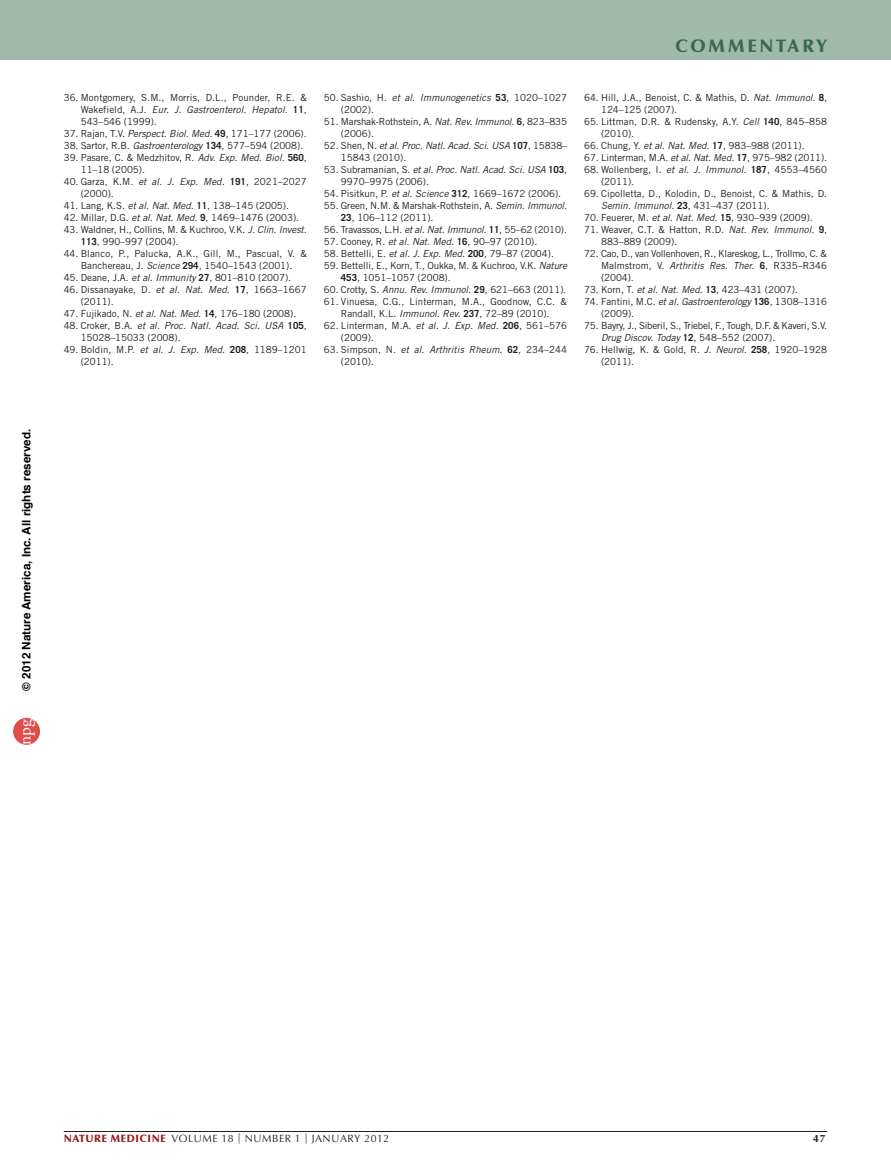
<style>
.page{position:relative;width:891px;height:1175px;background:#fff}
.page>*{position:absolute;margin:0;border:0;box-sizing:border-box;transform-origin:0 0}
.t1{font:900 18px "Optima LT Std";color:#3b684f}
.t2{font:17.4px "Adobe Garamond Pro";color:#fff}
.t3{font:700 11.7px "Helvetica";color:#000}
.t4{font:10.5px "Optima LT Std";letter-spacing:.05em;color:#231f20}
.t5{font:900 10.5px "Optima LT Std";letter-spacing:.05em;color:#961619}
.t6{font:700 10.5px "Optima LT Std";color:#231f20}
.t7{font:9.75px/12px "Trade Gothic LT Std";letter-spacing:-.005em;color:#231f20}
.s1{font-style:italic}
.s2{font-weight:700}
</style>
<div class="page">
<div style="left:0;top:0;width:891px;height:60px;background:#a1b9ab"></div>
<hr style="left:64px;top:1131px;width:763px;height:1px;background:#231f20">
<div style="left:13px;top:718px;width:27px;height:26px;background:#df4e4a;border-radius:50%"></div>
<p class="t3" style="left:22px;top:690px;width:263px;rotate:-90deg">© 2012 Nature America, Inc. All rights reserved.</p>
<h2 class="t2" style="left:14px;top:744px;width:28px;rotate:-90deg">npg</h2>
<p class="t7" style="left:81px;top:91px;width:228px;text-align:justify;text-indent:-17px">36. Montgomery, S.M., Morris, D.L., Pounder, R.E. &amp; Wakefield, A.J. <span class="s1">Eur. J. Gastroenterol. Hepatol.</span> <span class="s2">11</span>, 543–546 (1999).</p>
<p class="t7" style="left:64px;top:127px;width:245px">37. Rajan, T.V. <span class="s1">Perspect. Biol. Med.</span> <span class="s2">49</span>, 171–177 (2006).</p>
<p class="t7" style="left:64px;top:139px;width:241px">38. Sartor, R.B. <span class="s1">Gastroenterology</span> <span class="s2">134</span>, 577–594 (2008).</p>
<p class="t7" style="left:81px;top:151px;width:228px;text-indent:-17px">39. Pasare, C. &amp; Medzhitov, R. <span class="s1">Adv. Exp. Med. Biol.</span> <span class="s2">560</span>,<br>11–18 (2005).</p>
<p class="t7" style="left:81px;top:175px;width:228px;text-indent:-17px">40. Garza, K.M. <span class="s1">et al. J. Exp. Med.</span> <span class="s2">191</span>, 2021–2027 (2000).</p>
<p class="t7" style="left:64px;top:199px;width:227px">41. Lang, K.S. <span class="s1">et al. Nat. Med.</span> <span class="s2">11</span>, 138–145 (2005).</p>
<p class="t7" style="left:64px;top:211px;width:237px">42. Millar, D.G. <span class="s1">et al. Nat. Med.</span> <span class="s2">9</span>, 1469–1476 (2003).</p>
<p class="t7" style="left:81px;top:223px;width:227px;text-indent:-17px">43. Waldner, H., Collins, M. &amp; Kuchroo, V.K. <span class="s1">J. Clin. Invest.<br></span><span class="s2">113</span>, 990–997 (2004).</p>
<p class="t7" style="left:64px;top:247px;width:245px;text-align:center">44. Blanco, P., Palucka, A.K., Gill, M., Pascual, V. &amp;<br>Banchereau, J. <span class="s1">Science</span> <span class="s2">294</span>, 1540–1543 (2001).</p>
<p class="t7" style="left:64px;top:271px;width:229px">45. Deane, J.A. <span class="s1">et al. Immunity</span> <span class="s2">27</span>, 801–810 (2007).</p>
<p class="t7" style="left:81px;top:283px;width:228px;text-indent:-17px">46. Dissanayake, D. <span class="s1">et al. Nat. Med.</span> <span class="s2">17</span>, 1663–1667 (2011).</p>
<p class="t7" style="left:64px;top:307px;width:234px">47. Fujikado, N. <span class="s1">et al. Nat. Med.</span> <span class="s2">14</span>, 176–180 (2008).</p>
<p class="t7" style="left:81px;top:319px;width:228px;text-indent:-17px">48. Croker, B.A. <span class="s1">et al. Proc. Natl. Acad. Sci. USA</span> <span class="s2">105</span>,<br>15028–15033 (2008).</p>
<p class="t7" style="left:81px;top:343px;width:228px;text-indent:-17px">49. Boldin, M.P. <span class="s1">et al. J. Exp. Med.</span> <span class="s2">208</span>, 1189–1201 (2011).</p>
<p class="t7" style="left:341px;top:91px;width:228px;text-indent:-17px">50. Sashio, H. <span class="s1">et al. Immunogenetics</span> <span class="s2">53</span>, 1020–1027 (2002).</p>
<p class="t7" style="left:341px;top:115px;width:228px;text-indent:-17px">51. Marshak-Rothstein, A. <span class="s1">Nat. Rev. Immunol.</span> <span class="s2">6</span>, 823–835 (2006).</p>
<p class="t7" style="left:341px;top:139px;width:228px;text-indent:-17px">52. Shen, N. <span class="s1">et al. Proc. Natl. Acad. Sci. USA</span> <span class="s2">107</span>, 15838–<br>15843 (2010).</p>
<p class="t7" style="left:341px;top:163px;width:228px;text-indent:-17px">53. Subramanian, S. <span class="s1">et al. Proc. Natl. Acad. Sci. USA</span> <span class="s2">103</span>,<br>9970–9975 (2006).</p>
<p class="t7" style="left:324px;top:187px;width:239px">54. Pisitkun, P. <span class="s1">et al. Science</span> <span class="s2">312</span>, 1669–1672 (2006).</p>
<p class="t7" style="left:341px;top:199px;width:228px;text-indent:-17px">55. Green, N.M. &amp; Marshak-Rothstein, A. <span class="s1">Semin. Immunol.<br></span><span class="s2">23</span>, 106–112 (2011).</p>
<p class="t7" style="left:324px;top:223px;width:245px">56. Travassos, L.H. <span class="s1">et al. Nat. Immunol.</span> <span class="s2">11</span>, 55–62 (2010).</p>
<p class="t7" style="left:324px;top:235px;width:215px">57. Cooney, R. <span class="s1">et al. Nat. Med.</span> <span class="s2">16</span>, 90–97 (2010).</p>
<p class="t7" style="left:324px;top:247px;width:232px">58. Bettelli, E. <span class="s1">et al. J. Exp. Med.</span> <span class="s2">200</span>, 79–87 (2004).</p>
<p class="t7" style="left:341px;top:259px;width:228px;text-indent:-17px">59. Bettelli, E., Korn, T., Oukka, M. &amp; Kuchroo, V.K. <span class="s1">Nature<br></span><span class="s2">453</span>, 1051–1057 (2008).</p>
<p class="t7" style="left:324px;top:283px;width:244px">60. Crotty, S. <span class="s1">Annu. Rev. Immunol.</span> <span class="s2">29</span>, 621–663 (2011).</p>
<p class="t7" style="left:324px;top:295px;width:245px;text-align:center">61. Vinuesa, C.G., Linterman, M.A., Goodnow, C.C. &amp;<br>Randall, K.L. <span class="s1">Immunol. Rev.</span> <span class="s2">237</span>, 72–89 (2010).</p>
<p class="t7" style="left:341px;top:319px;width:228px;text-indent:-17px">62. Linterman, M.A. <span class="s1">et al. J. Exp. Med.</span> <span class="s2">206</span>, 561–576 (2009).</p>
<p class="t7" style="left:341px;top:343px;width:228px;text-indent:-17px">63. Simpson, N. <span class="s1">et al. Arthritis Rheum.</span> <span class="s2">62</span>, 234–244 (2010).</p>
<h1 class="t1" style="left:675px;top:36px;width:17px">COMMENTARY</h1>
<p class="t7" style="left:601px;top:91px;width:228px;text-indent:-17px">64. Hill, J.A., Benoist, C. &amp; Mathis, D. <span class="s1">Nat. Immunol.</span> <span class="s2">8</span>,<br>124–125 (2007).</p>
<p class="t7" style="left:601px;top:115px;width:228px;text-indent:-17px">65. Littman, D.R. &amp; Rudensky, A.Y. <span class="s1">Cell</span> <span class="s2">140</span>, 845–858 (2010).</p>
<p class="t7" style="left:584px;top:139px;width:222px">66. Chung, Y. <span class="s1">et al. Nat. Med.</span> <span class="s2">17</span>, 983–988 (2011).</p>
<p class="t7" style="left:584px;top:151px;width:245px">67. Linterman, M.A. <span class="s1">et al. Nat. Med.</span> <span class="s2">17</span>, 975–982 (2011).</p>
<p class="t7" style="left:601px;top:163px;width:228px;text-indent:-17px">68. Wollenberg, I. <span class="s1">et al. J. Immunol.</span> <span class="s2">187</span>, 4553–4560 (2011).</p>
<p class="t7" style="left:601px;top:187px;width:228px;text-indent:-17px">69. Cipolletta, D., Kolodin, D., Benoist, C. &amp; Mathis, D.<br><span class="s1">Semin. Immunol.</span> <span class="s2">23</span>, 431–437 (2011).</p>
<p class="t7" style="left:584px;top:211px;width:230px">70. Feuerer, M. <span class="s1">et al. Nat. Med.</span> <span class="s2">15</span>, 930–939 (2009).</p>
<p class="t7" style="left:601px;top:223px;width:228px;text-indent:-17px">71. Weaver, C.T. &amp; Hatton, R.D. <span class="s1">Nat. Rev. Immunol.</span> <span class="s2">9</span>,<br>883–889 (2009).</p>
<p class="t7" style="left:601px;top:247px;width:228px;text-align:justify;text-indent:-17px">72. Cao, D., van Vollenhoven, R., Klareskog, L., Trollmo, C. &amp; Malmstrom, V. <span class="s1">Arthritis Res. Ther.</span> <span class="s2">6</span>, R335–R346 (2004).</p>
<p class="t7" style="left:584px;top:283px;width:215px">73. Korn, T. <span class="s1">et al. Nat. Med.</span> <span class="s2">13</span>, 423–431 (2007).</p>
<p class="t7" style="left:601px;top:295px;width:228px;text-indent:-17px">74. Fantini, M.C. <span class="s1">et al. Gastroenterology</span> <span class="s2">136</span>, 1308–1316 (2009).</p>
<p class="t7" style="left:601px;top:319px;width:228px;text-indent:-17px">75. Bayry, J., Siberil, S., Triebel, F., Tough, D.F. &amp; Kaveri, S.V.<br><span class="s1">Drug Discov. Today</span> <span class="s2">12</span>, 548–552 (2007).</p>
<p class="t7" style="left:601px;top:343px;width:228px;text-indent:-17px">76. Hellwig, K. &amp; Gold, R. <span class="s1">J. Neurol.</span> <span class="s2">258</span>, 1920–1928 (2011).</p>
<p class="t5" style="left:64px;top:1132px;width:8px">NAT</p>
<p class="t5" style="left:86px;top:1132px;width:74px">URE MEDICINE</p>
<p class="t4" style="left:172px;top:1132px;width:219px">VOLUME 18 | NUMBER 1 | JANUARY 2012</p>
<p class="t6" style="left:813px;top:1132px;width:14px">47</p>
</div>
